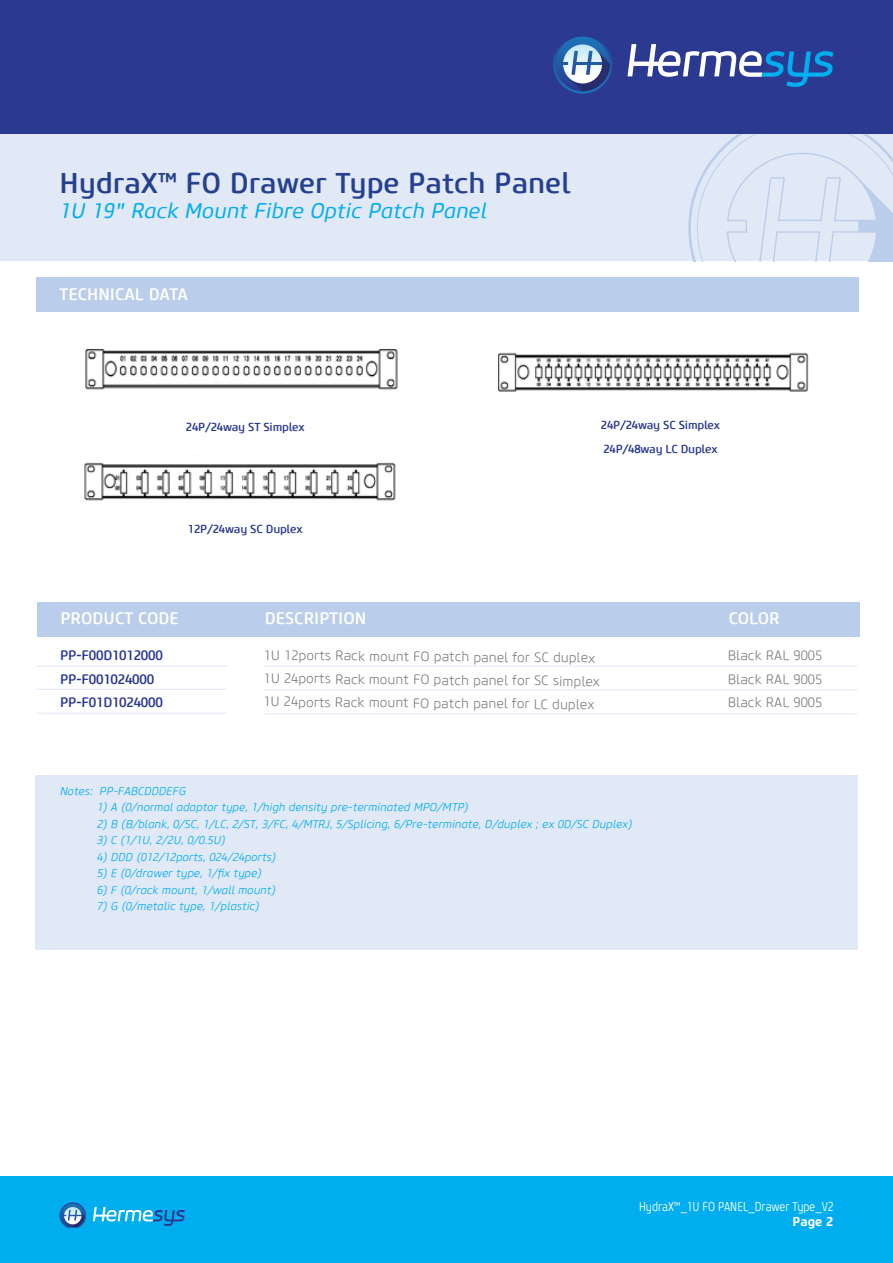
<style>
.page{position:relative;width:893px;height:1263px;background:#fff}
.page>*{position:absolute;margin:0;border:0;box-sizing:border-box;transform-origin:0 0}
.t1{font:500 28.5px "Core Sans M55";color:#25408f}
.t2{font:italic 21px "Core Sans M45";color:#00aeef}
.t3{font:500 16.5px "Core Sans M55";color:#fff}
.t4{font:300 13.5px/23.2px "Core Sans M35";letter-spacing:-.01em;color:#808285}
.t5{font:500 13.5px/23.2px "Core Sans M55";letter-spacing:-.02em;color:#2b3990}
.t6{font:300 12.75px "Core Sans M37 Cn";color:#fff}
.t7{font:700 12.75px "Core Sans M65";color:#fff}
.t8{font:500 11.55px/23.2px "Core Sans M55";letter-spacing:-.02em;color:#2b3990}
.t9{font:italic 300 11.25px "Core Sans M35";color:#00aeef}
</style>
<div class="page">
<div style="left:0;top:123px;width:893px;height:138px;background:#e1e8f6"></div>
<div style="left:0;top:1177px;width:893px;height:86px;background:#00aeef"></div>
<svg style="left:93px;top:1207px;width:92px;height:19px"></svg>
<svg style="left:60px;top:1202px;width:26px;height:25px"></svg>
<svg style="left:688px;top:134px;width:205px;height:127px"></svg>
<div style="left:0;top:0;width:893px;height:134px;background:#2b3990"></div>
<svg style="left:628px;top:44px;width:205px;height:43px"></svg>
<svg style="left:553px;top:36px;width:59px;height:58px"></svg>
<div style="left:37px;top:602px;width:823px;height:34px;background:#bacdea"></div>
<hr style="left:264px;top:666px;width:594px;height:1px;background:#e1e8f6">
<hr style="left:36px;top:666px;width:191px;height:1px;background:#e1e8f6">
<hr style="left:264px;top:690px;width:594px;height:1px;background:#e1e8f6">
<hr style="left:264px;top:713px;width:593px;height:1px;background:#e1e8f6">
<hr style="left:36px;top:689px;width:191px;height:1px;background:#e1e8f6">
<hr style="left:36px;top:713px;width:191px;height:1px;background:#e1e8f6">
<div style="left:36px;top:278px;width:823px;height:34px;background:#bacdea"></div>
<img style="left:85px;top:349px;width:313px;height:41px">
<img style="left:498px;top:352px;width:311px;height:40px">
<img style="left:84px;top:462px;width:312px;height:39px">
<div style="left:35px;top:775px;width:823px;height:174px;background:#e1e8f6"></div>
<h1 class="t1" style="left:60px;top:165px;width:513px">HydraX™ FO Drawer Type Patch Panel</h1>
<h2 class="t2" style="left:60px;top:198px;width:429px">1U 19" Rack Mount Fibre Optic Patch Panel</h2>
<h3 class="t3" style="left:60px;top:284px;width:130px">TECHNICAL DATA</h3>
<p class="t8" style="left:186px;top:416px;width:120px">24P/24way ST Simplex</p>
<p class="t8" style="left:188px;top:517px;width:116px">12P/24way SC Duplex</p>
<p class="t8" style="left:601px;top:414px;width:121px">24P/24way SC Simplex<br>24P/48way LC Duplex</p>
<h3 class="t3" style="left:60px;top:608px;width:120px">PRODUCT CODE</h3>
<h3 class="t3" style="left:265px;top:608px;width:103px">DESCRIPTION</h3>
<h3 class="t3" style="left:729px;top:608px;width:53px">COLOR</h3>
<p class="t5" style="left:60px;top:644px;width:104px">PP-F00D1012000<br>PP-F001024000<br>PP-F01D1024000</p>
<p class="t4" style="left:263px;top:645px;width:338px">1U 12ports Rack mount FO patch panel for SC duplex<br>1U 24ports Rack mount FO patch panel for SC simplex<br>1U 24ports Rack mount FO patch panel for LC duplex</p>
<p class="t4" style="left:728px;top:644px;width:96px;text-align:justify">Black RAL 9005<br>Black RAL 9005<br>Black RAL 9005</p>
<p class="t9" style="left:60px;top:784px;width:128px">Notes: PP-FABCDDDEFG</p>
<p class="t9" style="left:97px;top:800px;width:373px">1) A (0/normal adaptor type, 1/high density pre-terminated MPO/MTP)</p>
<p class="t9" style="left:97px;top:817px;width:537px">2) B (B/blank, 0/SC, 1/LC, 2/ST, 3/FC, 4/MTRJ, 5/Splicing, 6/Pre-terminate, D/duplex ; ex 0D/SC Duplex)</p>
<p class="t9" style="left:97px;top:833px;width:130px">3) C (1/1U, 2/2U, 0/0.5U)</p>
<p class="t9" style="left:97px;top:850px;width:181px">4) DDD (012/12ports, 024/24ports)</p>
<p class="t9" style="left:97px;top:866px;width:166px">5) E (0/drawer type, 1/fix type)</p>
<p class="t9" style="left:97px;top:883px;width:180px">6) F (0/rack mount, 1/wall mount)</p>
<p class="t9" style="left:97px;top:899px;width:164px">7) G (0/metalic type, 1/plastic)</p>
<p class="t6" style="left:639px;top:1199px;width:196px">HydraX™_1U FO PANEL_Drawer Type_V2</p>
<p class="t7" style="left:792px;top:1214px;width:42px">Page 2</p>
</div>
